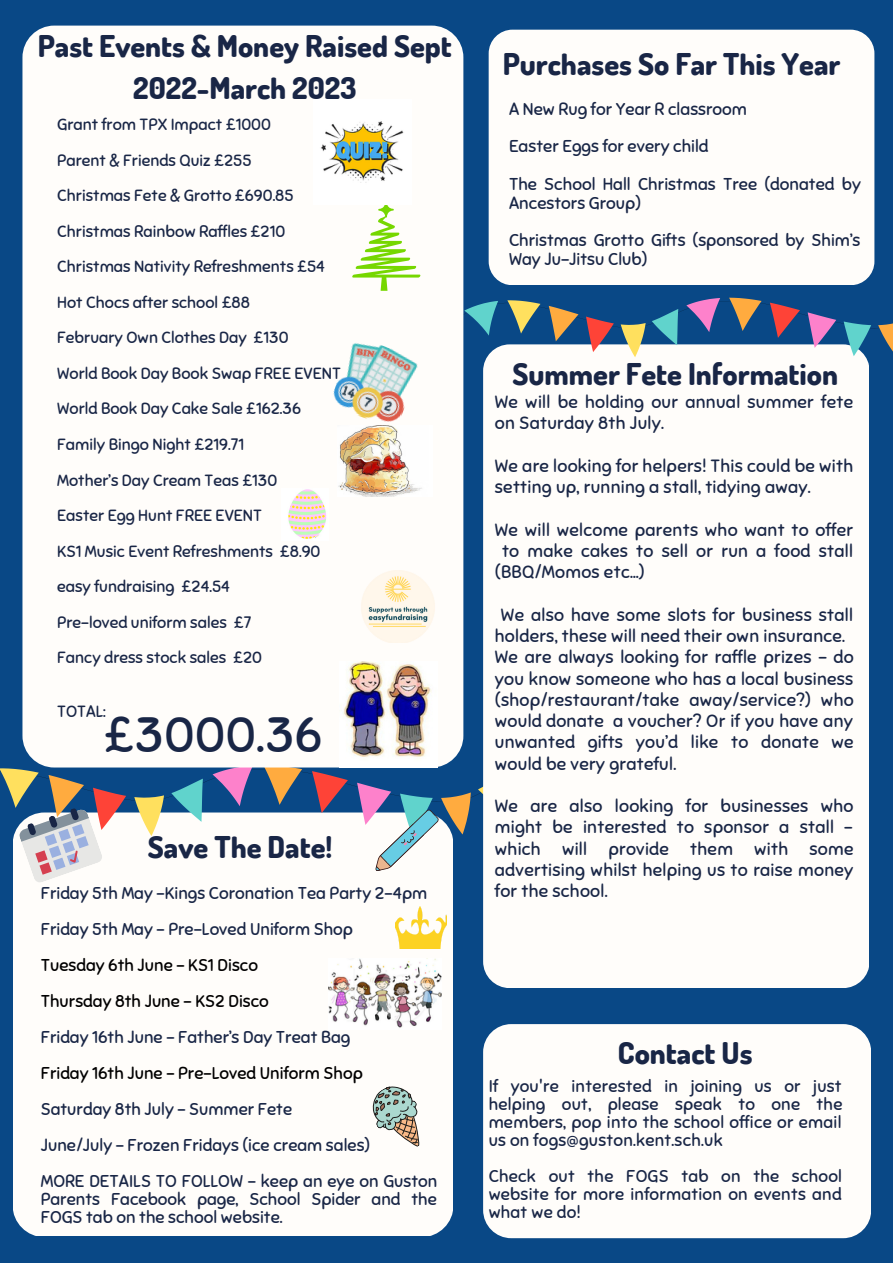
<style>
.page{position:relative;width:893px;height:1264px;background:#fff}
.page>*{position:absolute;margin:0;border:0;box-sizing:border-box;transform-origin:0 0}
.t1{font:49.5px "Sniglet";letter-spacing:.015em;color:#192646}
.t2{font:800 30px/41.5px "Dosis";color:#192646;text-align:center}
.t3{font:17.7px/21.3px "Sniglet";letter-spacing:.015em;color:#192646}
.t4{font:17.1px/18px "Sniglet";color:#192646}
.t5{font:17.1px/36px "Sniglet";color:#000}
.t6{font:16.2px/35.5px "Sniglet";color:#192646}
</style>
<div class="page">
<div style="left:0;top:0;width:892px;height:1262px;background:#094886"></div>
<div style="left:13px;top:812px;width:439px;height:423px;background:#fffdfa;border-radius:32px"></div>
<div style="left:483px;top:344px;width:385px;height:643px;background:#fffdfa;border-radius:27px"></div>
<svg style="left:372px;top:1086px;width:48px;height:61px"></svg>
<div style="left:483px;top:1024px;width:387px;height:214px;background:#fffdfa;border-radius:28px"></div>
<svg style="left:463px;top:298px;width:429px;height:59px"></svg>
<div style="left:22px;top:26px;width:441px;height:741px;background:#fffdfa;border-radius:32px"></div>
<svg style="left:0;top:765px;width:484px;height:119px"></svg>
<div style="left:488px;top:30px;width:386px;height:255px;background:#fffdfa;border-radius:24px"></div>
<img style="left:333px;top:343px;width:85px;height:79px">
<svg style="left:352px;top:205px;width:69px;height:86px"></svg>
<img style="left:321px;top:121px;width:83px;height:62px">
<img style="left:338px;top:425px;width:84px;height:71px">
<img style="left:288px;top:489px;width:39px;height:50px">
<img style="left:361px;top:570px;width:74px;height:72px">
<img style="left:340px;top:661px;width:97px;height:106px">
<img style="left:395px;top:906px;width:51px;height:42px">
<img style="left:329px;top:958px;width:112px;height:70px">
<h2 class="t2" style="left:38px;top:25px;width:415px">Past Events &amp; Money Raised Sept<br>2022-March 2023</h2>
<p class="t6" style="left:57px;top:107px;width:285px">Grant from TPX Impact £1000<br>Parent &amp; Friends Quiz £255<br>Christmas Fete &amp; Grotto £690.85<br>Christmas Rainbow Raffles £210<br>Christmas Nativity Refreshments £54<br>Hot Chocs after school £88<br>February Own Clothes Day £130<br>World Book Day Book Swap FREE EVENT<br>World Book Day Cake Sale £162.36<br>Family Bingo Night £219.71<br>Mother’s Day Cream Teas £130<br>Easter Egg Hunt FREE EVENT<br>KS1 Music Event Refreshments £8.90 easy fundraising £24.54<br>Pre-loved uniform sales £7<br>Fancy dress stock sales £20</p>
<p class="t6" style="left:57px;top:693px;width:50px">TOTAL:</p>
<h1 class="t1" style="left:104px;top:704px;width:220px">£3000.36</h1>
<h2 class="t2" style="left:148px;top:825px;width:186px">Save The Date!</h2>
<p class="t4" style="left:41px;top:875px;width:388px;line-height:36px">Friday 5th May -Kings Coronation Tea Party 2-4pm<br>Friday 5th May - Pre-Loved Uniform Shop</p>
<p class="t5" style="left:41px;top:947px;width:230px">Tuesday 6th June - KS1 Disco<br>Thursday 8th June - KS2 Disco</p>
<p class="t4" style="left:41px;top:1028px;width:311px">Friday 16th June - Father’s Day Treat Bag</p>
<p class="t5" style="left:41px;top:1055px;width:323px">Friday 16th June - Pre-Loved Uniform Shop</p>
<p class="t4" style="left:41px;top:1091px;width:398px;line-height:36px">Saturday 8th July - Summer Fete<br>June/July - Frozen Fridays (ice cream sales)<br>MORE DETAILS TO FOLLOW - keep an eye on Guston</p>
<p class="t4" style="left:41px;top:1190px;width:397px">Parents Facebook page, School Spider and the<br>FOGS tab on the school website.</p>
<h2 class="t2" style="left:502px;top:43px;width:339px">Purchases So Far This Year</h2>
<p class="t4" style="left:509px;top:90px;width:353px;line-height:37.5px">A New Rug for Year R classroom<br>Easter Eggs for every child<br>The School Hall Christmas Tree (donated by</p>
<p class="t4" style="left:509px;top:184px;width:353px;line-height:37.5px">Ancestors Group)<br>Christmas Grotto Gifts (sponsored by Shim’s</p>
<p class="t4" style="left:509px;top:250px;width:140px">Way Ju-Jitsu Club)</p>
<h2 class="t2" style="left:512px;top:353px;width:327px">Summer Fete Information</h2>
<p class="t3" style="left:495px;top:391px;width:360px">We will be holding our annual summer fete on Saturday 8th July.</p>
<p class="t3" style="left:495px;top:455px;width:360px">We are looking for helpers! This could be with setting up, running a stall, tidying away.</p>
<p class="t3" style="left:495px;top:519px;width:360px">We will welcome parents who want to offer</p>
<p class="t3" style="left:502px;top:540px;width:352px">to make cakes to sell or run a food stall</p>
<p class="t3" style="left:495px;top:561px;width:151px">(BBQ/Momos etc…)</p>
<p class="t3" style="left:495px;top:604px;width:360px;text-indent:6px">We also have some slots for business stall holders, these will need their own insurance.<br>We are always looking for raffle prizes - do you know someone who has a local business (shop/restaurant/take away/service?) who would donate a voucher? Or if you have any unwanted gifts you’d like to donate we would be very grateful.</p>
<p class="t3" style="left:495px;top:795px;width:360px;text-align:justify">We are also looking for businesses who might be interested to sponsor a stall - which will provide them with some advertising whilst helping us to raise money for the school.</p>
<h2 class="t2" style="left:617px;top:1031px;width:136px">Contact Us</h2>
<p class="t4" style="left:488px;top:1077px;width:355px;text-align:justify">If you're interested in joining us or just helping out, please speak to one the members, pop into the school office or email us on fogs@guston.kent.sch.uk</p>
<p class="t4" style="left:488px;top:1167px;width:355px;text-align:justify">Check out the FOGS tab on the school website for more information on events and what we do!</p>
</div>
